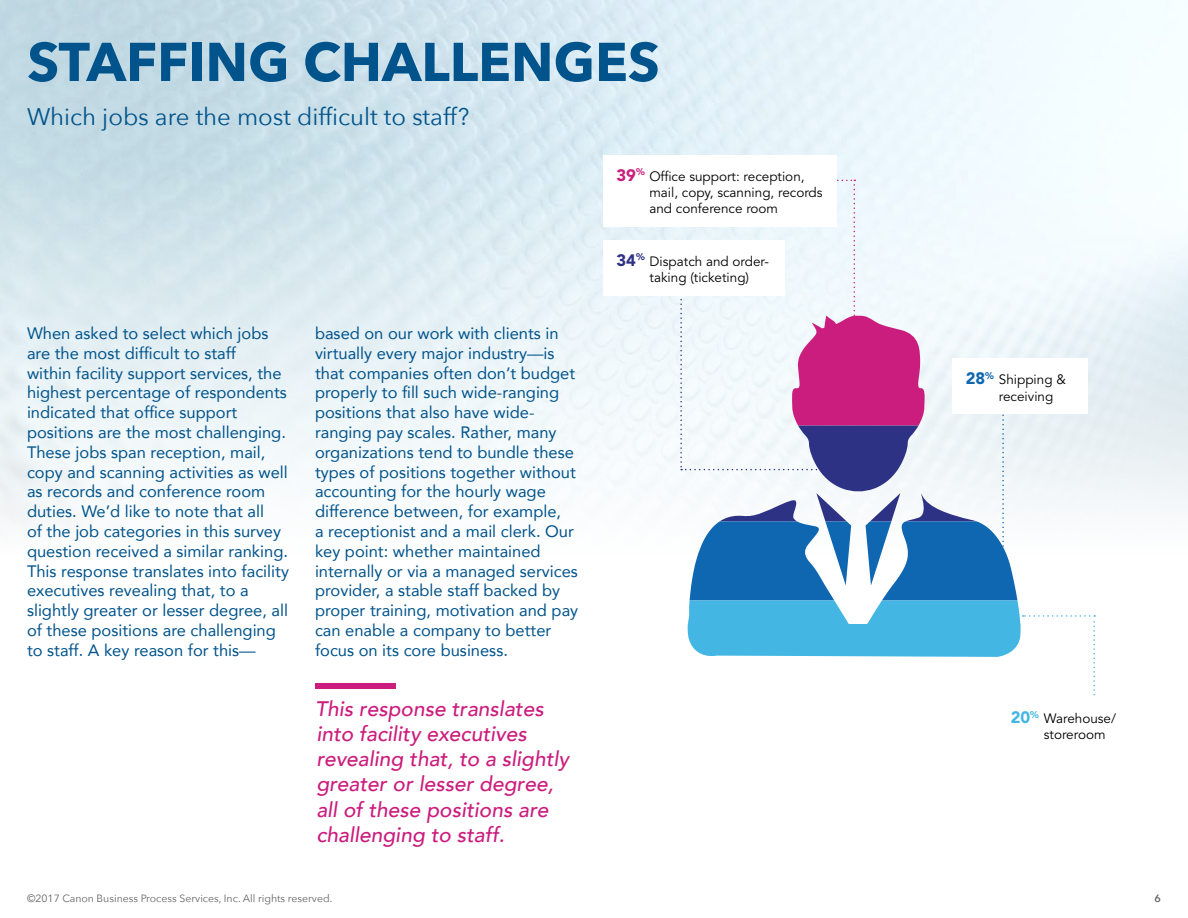
<style>
.page{position:relative;width:1188px;height:918px;background:#fff}
.page>*{position:absolute;margin:0;border:0;box-sizing:border-box;transform-origin:0 0}
.t1{font:700 54px "Avenir Next";color:#00538b}
.t2{font:24px "Avenir Next";color:#00538b}
.t3{font:italic 500 21px/25.2px "Avenir";color:#cb1d7d}
.t4{font:16.5px/19.8px "Avenir";color:#00538b}
.t5{font:13.5px/16.2px "Avenir LT Std";color:#000}
.t6{font:10.5px "Avenir Next";color:#636466}
.t7{font:600 10.5px "Avenir Next";color:#636466}
.s1{font-weight:900;font-size:16.5px;color:#cb1d7d}
.s2{font-weight:900;font-size:16.5px;color:#2e3285}
.s3{font-weight:900;font-size:16.5px;color:#0e67b0}
.s4{font-weight:900;font-size:16.5px;color:#43b6e3}
</style>
<div class="page">
<svg style="left:680px;top:180px;width:415px;height:516px"></svg>
<div style="left:315px;top:683px;width:81px;height:6px;background:#cb1d7d"></div>
<h1 class="t1" style="left:27px;top:15px;width:634px">STAFFING CHALLENGES</h1>
<h2 class="t2" style="left:27px;top:97px;width:444px">Which jobs are the most difficult to staff?</h2>
<p class="t4" style="left:27px;top:323px;width:263px">When asked to select which jobs are the most difficult to staff<br>within facility support services, the highest percentage of respondents indicated that office support positions are the most challenging.<br>These jobs span reception, mail, copy and scanning activities as well as records and conference room duties. We’d like to note that all<br>of the job categories in this survey question received a similar ranking.<br>This response translates into facility executives revealing that, to a slightly greater or lesser degree, all of these positions are challenging to staff. A key reason for this—</p>
<p class="t4" style="left:315px;top:323px;width:265px">based on our work with clients in virtually every major industry—is that companies often don’t budget properly to fill such wide-ranging positions that also have wide&shy;ranging pay scales. Rather, many organizations tend to bundle these types of positions together without accounting for the hourly wage difference between, for example,<br>a receptionist and a mail clerk. Our key point: whether maintained internally or via a managed services provider, a stable staff backed by proper training, motivation and pay can enable a company to better focus on its core business.</p>
<p class="t3" style="left:315px;top:696px;width:256px">This response translates into facility executives revealing that, to a slightly greater or lesser degree, all of these positions are challenging to staff.</p>
<p class="t5" style="left:649px;top:169px;width:175px;text-indent:-33px"><span class="s1">39</span><sup>%</sup> Office support: reception, mail, copy, scanning, records and conference room</p>
<p class="t5" style="left:650px;top:253px;width:121px;text-indent:-33px"><span class="s2">34</span><sup>%</sup> Dispatch and order&shy;taking (ticketing)</p>
<p class="t5" style="left:999px;top:372px;width:69px;text-indent:-33px"><span class="s3">28</span><sup>%</sup> Shipping &amp; receiving</p>
<p class="t5" style="left:1044px;top:711px;width:74px;text-indent:-33px"><span class="s4">20</span><sup>%</sup> Warehouse/ storeroom</p>
<p class="t6" style="left:27px;top:889px;width:307px">©2017 Canon Business Process Services, Inc. All rights reserved.</p>
<p class="t7" style="left:1155px;top:889px;width:8px">6</p>
</div>
